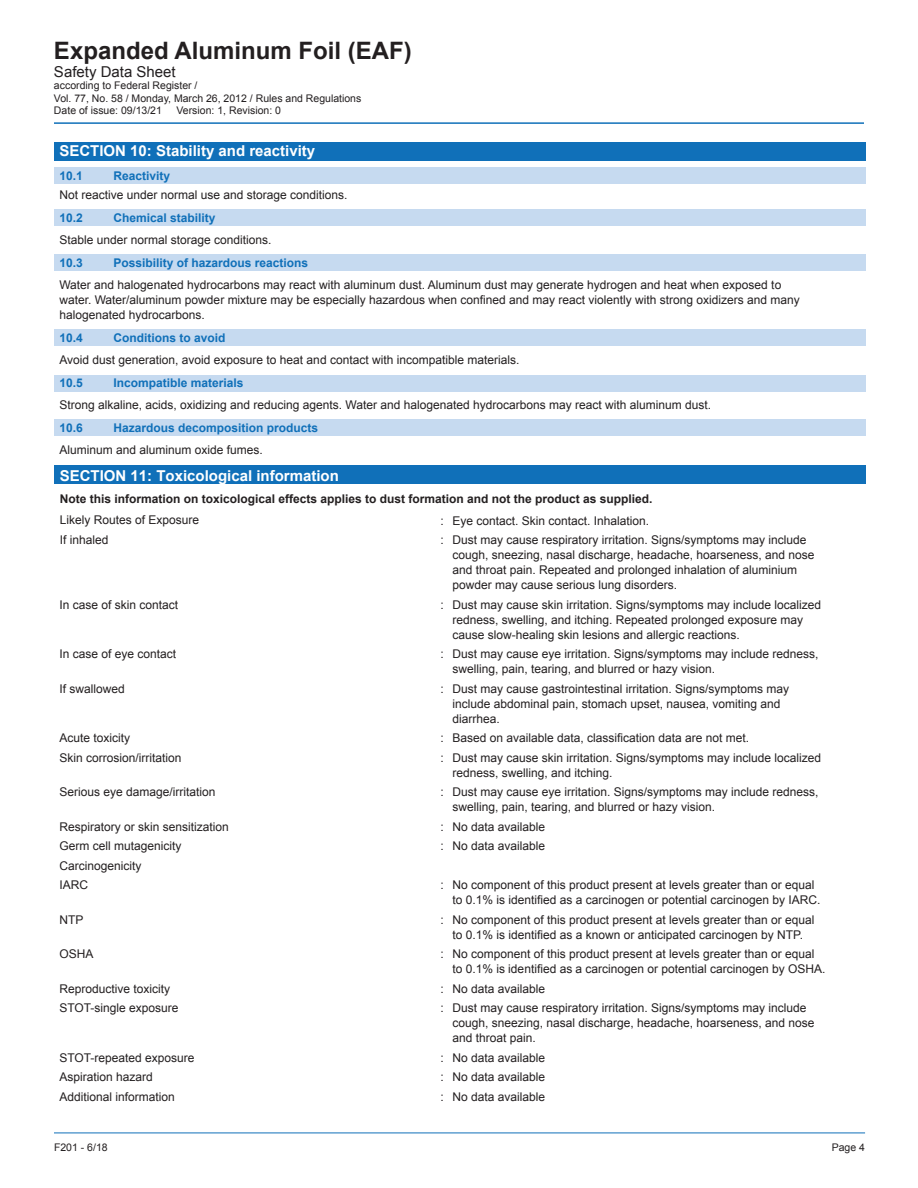
<style>
.page{position:relative;width:918px;height:1188px;background:#fff}
.page>*{position:absolute;margin:0;border:0;box-sizing:border-box;transform-origin:0 0}
.t1{font:700 24px "Arial";color:#231f20}
.t2{font:700 15px "Arial";color:#fff}
.t3{font:15px "Arial";color:#231f20}
.t4{font:12px/15px "Arial";color:#231f20}
.t5{font:700 12px "Arial";color:#1070b9}
.t6{font:700 12px/20.5px "Arial";color:#231f20}
.t7{font:10.5px/12.6px "Arial";color:#231f20}
.s1{font-style:inherit}
.s2{font-weight:400}
</style>
<div class="page">
<hr style="left:54px;top:1133px;width:811px;height:1px;background:#1070b9">
<div style="left:54px;top:143px;width:811px;height:18px;background:#1070b9"></div>
<div style="left:54px;top:465px;width:811px;height:19px;background:#1070b9"></div>
<div style="left:54px;top:167px;width:811px;height:17px;background:#c6daf0"></div>
<div style="left:54px;top:210px;width:811px;height:16px;background:#c6daf0"></div>
<div style="left:54px;top:254px;width:811px;height:17px;background:#c6daf0"></div>
<div style="left:54px;top:329px;width:811px;height:17px;background:#c6daf0"></div>
<div style="left:54px;top:375px;width:811px;height:16px;background:#c6daf0"></div>
<div style="left:54px;top:419px;width:811px;height:17px;background:#c6daf0"></div>
<hr style="left:54px;top:122px;width:810px;height:2px;background:#1070b9">
<h1 class="t1" style="left:54px;top:41px;width:359px">Expanded Aluminum Foil (EAF)</h1>
<p class="t3" style="left:54px;top:66px;width:123px">Safety Data Sheet</p>
<p class="t7" style="left:54px;top:80px;width:309px">according to Federal Register /<br>Vol. 77, No. 58 / Monday, March 26, 2012 / Rules and Regulations<br>Date of issue: 09/13/21</p>
<p class="t7" style="left:177px;top:105px;width:106px">Version: 1, Revision: 0</p>
<p class="t2" style="left:59px;top:140px;width:257px">SECTION 10: Stability and reactivity</p>
<p class="t5" style="left:59px;top:168px;width:25px">10.1</p>
<p class="t5" style="left:113px;top:168px;width:58px">Reactivity</p>
<p class="t4" style="left:59px;top:189px;width:290px">Not reactive under normal use and storage conditions.</p>
<p class="t5" style="left:59px;top:210px;width:25px">10.2</p>
<p class="t5" style="left:113px;top:210px;width:104px">Chemical stability</p>
<p class="t4" style="left:59px;top:234px;width:214px">Stable under normal storage conditions.</p>
<p class="t5" style="left:59px;top:255px;width:25px">10.3</p>
<p class="t5" style="left:113px;top:255px;width:196px">Possibility of hazardous reactions</p>
<p class="t4" style="left:59px;top:279px;width:742px">Water and halogenated hydrocarbons may react with aluminum dust. Aluminum dust may generate hydrogen and heat when exposed to water. Water/aluminum powder mixture may be especially hazardous when confined and may react violently with strong oxidizers and many halogenated hydrocarbons.</p>
<p class="t5" style="left:59px;top:330px;width:25px">10.4</p>
<p class="t5" style="left:113px;top:330px;width:114px">Conditions to avoid</p>
<p class="t4" style="left:59px;top:354px;width:462px">Avoid dust generation, avoid exposure to heat and contact with incompatible materials.</p>
<p class="t5" style="left:59px;top:375px;width:25px">10.5</p>
<p class="t5" style="left:113px;top:375px;width:132px">Incompatible materials</p>
<p class="t4" style="left:59px;top:399px;width:653px">Strong alkaline, acids, oxidizing and reducing agents. Water and halogenated hydrocarbons may react with aluminum dust.</p>
<p class="t5" style="left:59px;top:420px;width:25px">10.6</p>
<p class="t5" style="left:113px;top:420px;width:206px">Hazardous decomposition products</p>
<p class="t4" style="left:59px;top:444px;width:205px">Aluminum and aluminum oxide fumes.</p>
<p class="t2" style="left:60px;top:466px;width:281px">SECTION 11: Toxicological information</p>
<p class="t6" style="left:60px;top:489px;width:594px">Note this i<span class="s1">nformation on toxicological effects</span> applies to dust formation and not the product as supplied.<br><span class="s2">Likely Routes of Exposure<br>If inhaled</span></p>
<p class="t4" style="left:440px;top:514px;width:210px">: Eye contact. Skin contact. Inhalation.</p>
<p class="t4" style="left:452px;top:534px;width:364px;text-indent:-12px">: Dust may cause respiratory irritation. Signs/symptoms may include cough, sneezing, nasal discharge, headache, hoarseness, and nose and throat pain. Repeated and prolonged inhalation of aluminium powder may cause serious lung disorders.</p>
<p class="t4" style="left:59px;top:598px;width:120px">In case of skin contact</p>
<p class="t4" style="left:452px;top:598px;width:370px;text-indent:-12px">: Dust may cause skin irritation. Signs/symptoms may include localized redness, swelling, and itching. Repeated prolonged exposure may cause slow-healing skin lesions and allergic reactions.</p>
<p class="t4" style="left:59px;top:648px;width:118px">In case of eye contact</p>
<p class="t4" style="left:452px;top:648px;width:368px;text-indent:-12px">: Dust may cause eye irritation. Signs/symptoms may include redness, swelling, pain, tearing, and blurred or hazy vision.</p>
<p class="t4" style="left:59px;top:682px;width:67px">If swallowed</p>
<p class="t4" style="left:452px;top:682px;width:338px;text-indent:-12px">: Dust may cause gastrointestinal irritation. Signs/symptoms may include abdominal pain, stomach upset, nausea, vomiting and diarrhea.</p>
<p class="t4" style="left:59px;top:731px;width:72px">Acute toxicity</p>
<p class="t4" style="left:440px;top:731px;width:310px">: Based on available data, classification data are not met.</p>
<p class="t4" style="left:59px;top:751px;width:124px">Skin corrosion/irritation</p>
<p class="t4" style="left:452px;top:751px;width:370px;text-indent:-12px">: Dust may cause skin irritation. Signs/symptoms may include localized redness, swelling, and itching.</p>
<p class="t4" style="left:59px;top:786px;width:158px">Serious eye damage/irritation</p>
<p class="t4" style="left:452px;top:786px;width:368px;text-indent:-12px">: Dust may cause eye irritation. Signs/symptoms may include redness, swelling, pain, tearing, and blurred or hazy vision.</p>
<p class="t4" style="left:59px;top:820px;width:171px">Respiratory or skin sensitization</p>
<p class="t4" style="left:440px;top:820px;width:106px">: No data available</p>
<p class="t4" style="left:59px;top:840px;width:124px">Germ cell mutagenicity</p>
<p class="t4" style="left:440px;top:840px;width:106px">: No data available</p>
<p class="t4" style="left:59px;top:857px;width:84px;line-height:19.5px">Carcinogenicity<br>IARC</p>
<p class="t4" style="left:452px;top:879px;width:370px;text-indent:-12px">: No component of this product present at levels greater than or equal to 0.1% is identified as a carcinogen or potential carcinogen by IARC.</p>
<p class="t4" style="left:59px;top:913px;width:25px">NTP</p>
<p class="t4" style="left:440px;top:913px;width:376px;text-align:center">: No component of this product present at levels greater than or equal to 0.1% is identified as a known or anticipated carcinogen by NTP.</p>
<p class="t4" style="left:59px;top:948px;width:36px">OSHA</p>
<p class="t4" style="left:452px;top:948px;width:375px;text-indent:-12px">: No component of this product present at levels greater than or equal to 0.1% is identified as a carcinogen or potential carcinogen by OSHA.</p>
<p class="t4" style="left:59px;top:982px;width:112px">Reproductive toxicity</p>
<p class="t4" style="left:440px;top:982px;width:106px">: No data available</p>
<p class="t4" style="left:59px;top:1002px;width:121px">STOT-single exposure</p>
<p class="t4" style="left:452px;top:1002px;width:364px;text-indent:-12px">: Dust may cause respiratory irritation. Signs/symptoms may include cough, sneezing, nasal discharge, headache, hoarseness, and nose and throat pain.</p>
<p class="t4" style="left:59px;top:1051px;width:137px">STOT-repeated exposure</p>
<p class="t4" style="left:440px;top:1051px;width:106px">: No data available</p>
<p class="t4" style="left:59px;top:1071px;width:95px">Aspiration hazard</p>
<p class="t4" style="left:440px;top:1071px;width:106px">: No data available</p>
<p class="t4" style="left:59px;top:1090px;width:117px">Additional information</p>
<p class="t4" style="left:440px;top:1090px;width:106px">: No data available</p>
<p class="t7" style="left:54px;top:1142px;width:55px">F201 - 6/18</p>
<p class="t7" style="left:832px;top:1142px;width:35px">Page 4</p>
</div>
